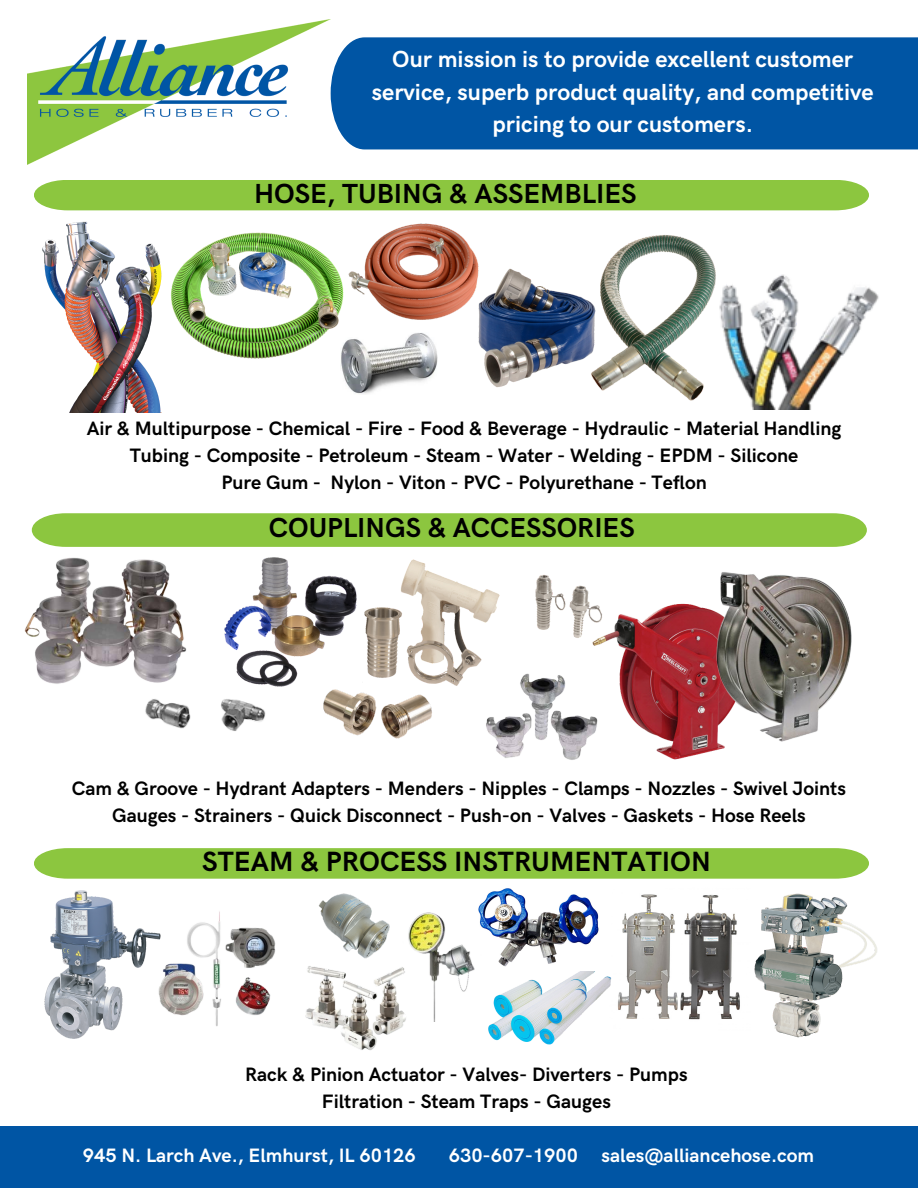
<style>
.page{position:relative;width:918px;height:1188px;background:#fff}
.page>*{position:absolute;margin:0;border:0;box-sizing:border-box;transform-origin:0 0}
.t1{font:700 27.9px "HK Grotesk Pro";color:#000}
.t2{font:700 27.6px "HK Grotesk Pro";color:#000}
.t3{font:700 23.25px/32.7px "HK Grotesk Pro";color:#fff;text-align:center}
.t4{font:700 19.5px/27px "HK Grotesk Pro";color:#000;text-align:center}
.t5{font:700 19.5px "HK Grotesk Pro";color:#fff}
</style>
<div class="page">
<div style="left:0;top:1126px;width:918px;height:62px;background:#0055a4"></div>
<img style="left:28px;top:19px;width:302px;height:145px">
<div style="left:34px;top:180px;width:835px;height:30px;background:#8cc63f"></div>
<div style="left:331px;top:37px;width:587px;height:112px;background:#0055a4"></div>
<img style="left:622px;top:894px;width:118px;height:126px">
<img style="left:754px;top:893px;width:123px;height:145px">
<img style="left:44px;top:890px;width:109px;height:149px">
<img style="left:474px;top:954px;width:149px;height:91px">
<img style="left:345px;top:207px;width:144px;height:113px">
<img style="left:476px;top:267px;width:82px;height:121px">
<img style="left:558px;top:210px;width:190px;height:191px">
<img style="left:173px;top:227px;width:173px;height:132px">
<img style="left:42px;top:221px;width:131px;height:192px">
<img style="left:719px;top:274px;width:160px;height:136px">
<img style="left:604px;top:603px;width:121px;height:157px">
<img style="left:707px;top:572px;width:145px;height:172px">
<img style="left:535px;top:575px;width:69px;height:71px">
<img style="left:377px;top:559px;width:123px;height:127px">
<img style="left:24px;top:557px;width:163px;height:127px">
<img style="left:323px;top:694px;width:109px;height:45px">
<img style="left:224px;top:557px;width:153px;height:145px">
<img style="left:470px;top:667px;width:144px;height:93px">
<img style="left:145px;top:692px;width:135px;height:39px">
<svg style="left:32px;top:513px;width:835px;height:34px"></svg>
<svg style="left:34px;top:848px;width:835px;height:31px"></svg>
<img style="left:306px;top:966px;width:99px;height:84px">
<img style="left:318px;top:893px;width:72px;height:66px">
<img style="left:476px;top:888px;width:128px;height:83px">
<img style="left:398px;top:912px;width:76px;height:109px">
<img style="left:153px;top:911px;width:123px;height:115px">
<img style="left:340px;top:333px;width:97px;height:61px">
<p class="t3" style="left:372px;top:44px;width:503px">Our mission is to provide excellent customer service, superb product quality, and competitive pricing to our customers.</p>
<p class="t2" style="left:254px;top:178px;width:384px">HOSE, TUBING &amp; ASSEMBLIES</p>
<p class="t4" style="left:87px;top:416px;width:756px">Air &amp; Multipurpose - Chemical - Fire - Food &amp; Beverage - Hydraulic - Material Handling</p>
<p class="t4" style="left:130px;top:443px;width:670px">Tubing - Composite - Petroleum - Steam - Water - Welding - EPDM - Silicone</p>
<p class="t4" style="left:221px;top:470px;width:487px">Pure Gum - Nylon - Viton - PVC - Polyurethane - Teflon</p>
<p class="t2" style="left:269px;top:512px;width:367px">COUPLINGS &amp; ACCESSORIES</p>
<p class="t4" style="left:72px;top:776px;width:776px">Cam &amp; Groove - Hydrant Adapters - Menders - Nipples - Clamps - Nozzles - Swivel Joints<br>Gauges - Strainers - Quick Disconnect - Push-on - Valves - Gaskets - Hose Reels</p>
<p class="t1" style="left:202px;top:846px;width:510px">STEAM &amp; PROCESS INSTRUMENTATION</p>
<p class="t4" style="left:245px;top:1062px;width:444px">Rack &amp; Pinion Actuator - Valves- Diverters - Pumps</p>
<p class="t4" style="left:322px;top:1089px;width:291px">Filtration - Steam Traps - Gauges</p>
<p class="t5" style="left:83px;top:1144px;width:335px">945 N. Larch Ave., Elmhurst, IL 60126</p>
<p class="t5" style="left:449px;top:1144px;width:367px">630-607-1900 sales@alliancehose.com</p>
</div>
